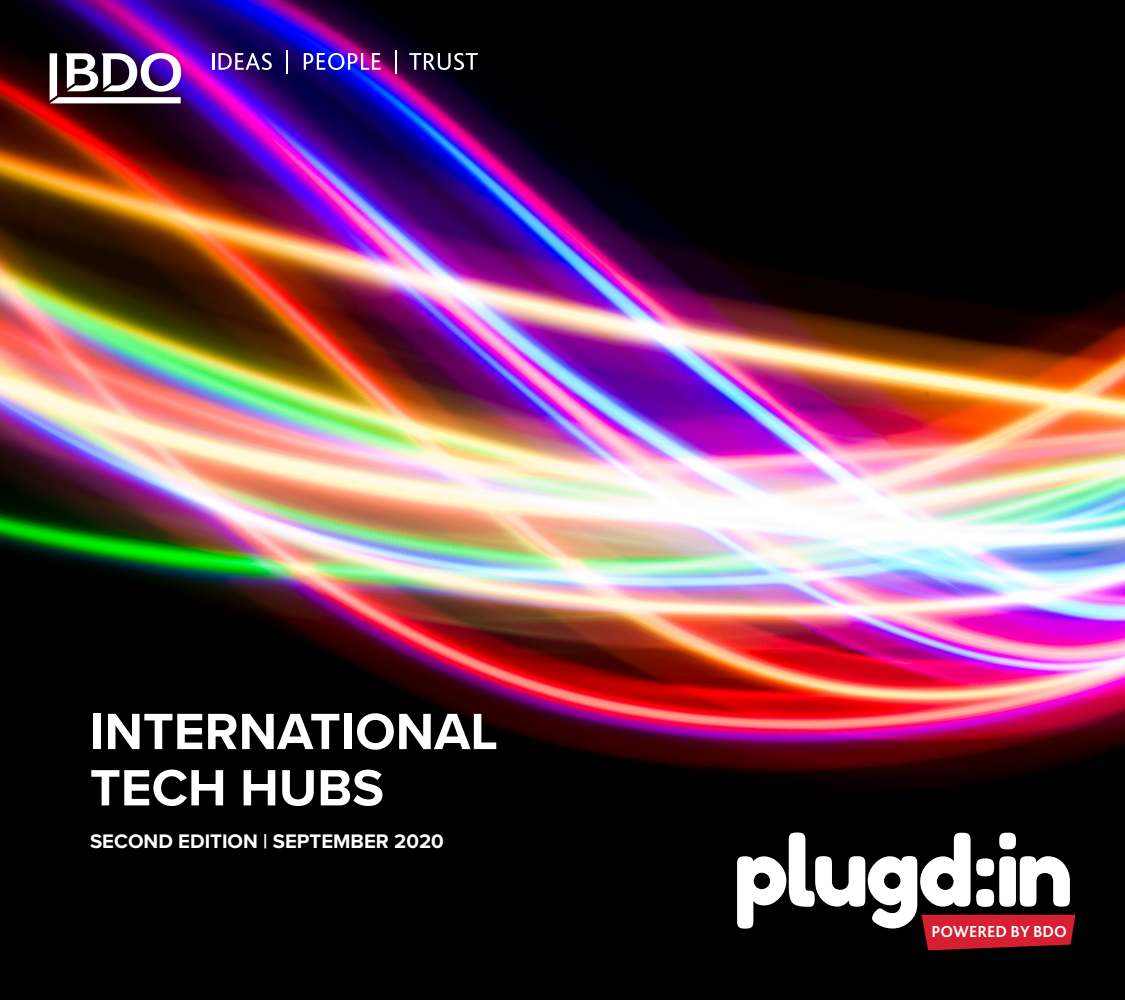
<style>
.page{position:relative;width:1125px;height:1000px;background:#fff}
.page>*{position:absolute;margin:0;border:0;box-sizing:border-box;transform-origin:0 0}
.t1{font:700 52.88px/56.2px "Proxima Nova";color:#fff}
.t2{font:700 20.38px "Proxima Nova";color:#fff}
.t3{font:700 16.75px "Bliss Pro";color:#fff}
</style>
<div class="page">
<img style="left:0;top:0;width:1125px;height:1000px">
<svg style="left:737px;top:833px;width:338px;height:117px"></svg>
<svg style="left:50px;top:53px;width:131px;height:50px"></svg>
<svg style="left:212px;top:53px;width:60px;height:17px"></svg>
<hr style="left:286px;top:50px;width:2px;height:23px;background:#fff">
<svg style="left:304px;top:53px;width:76px;height:17px"></svg>
<hr style="left:395px;top:50px;width:2px;height:23px;background:#fff">
<svg style="left:409px;top:53px;width:69px;height:17px"></svg>
<h1 class="t1" style="left:90px;top:702px;width:410px">INTERNATIONAL<br>TECH HUBS</h1>
<p class="t2" style="left:90px;top:826px;width:355px">SECOND EDITION | SEPTEMBER 2020</p>
<p class="t3" style="left:931px;top:921px;width:137px">POWERED BY BDO</p>
</div>
